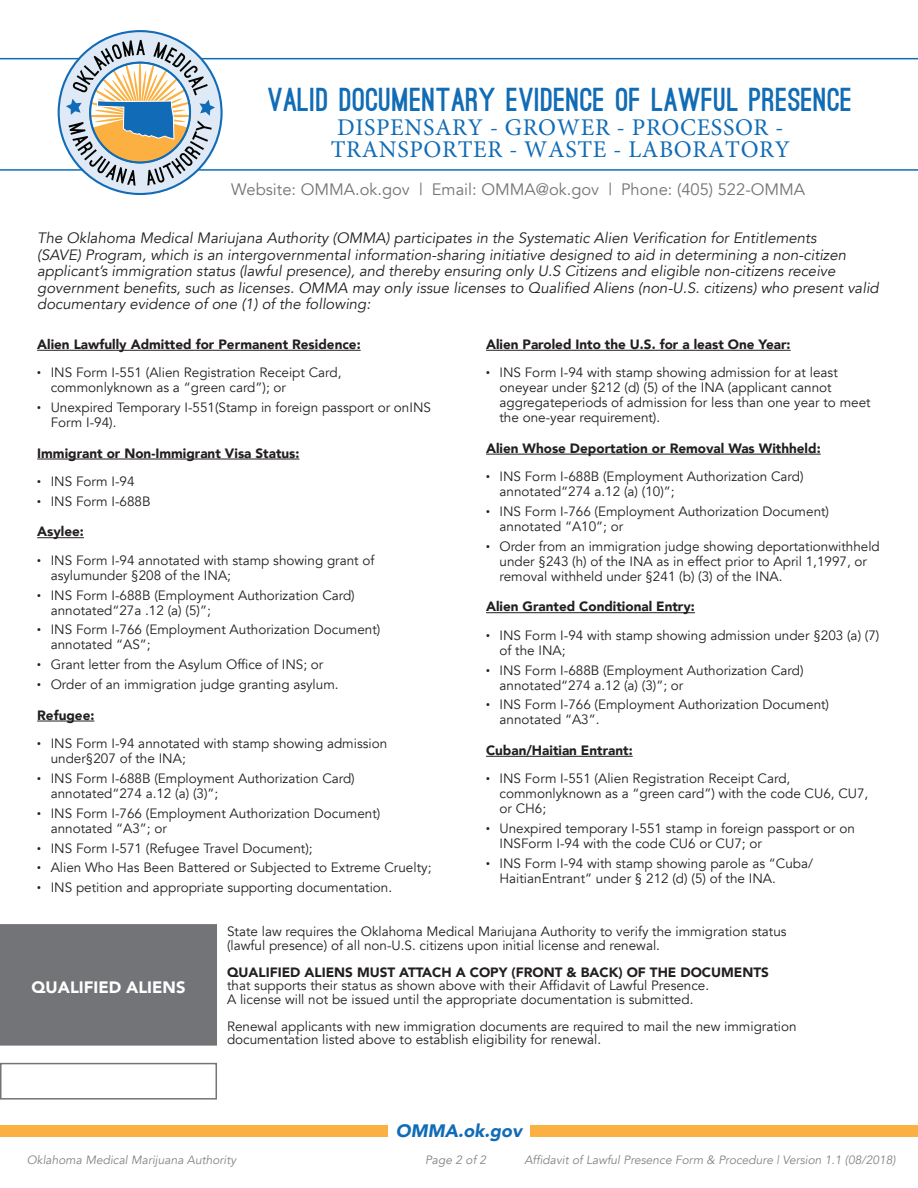
<style>
.page{position:relative;width:918px;height:1188px;background:#fff}
.page>*{position:absolute;margin:0;border:0;box-sizing:border-box;transform-origin:0 0}
.t1{font:900 31.5px "Ostrich Sans";letter-spacing:.02em;color:#116cb6}
.t2{font:24px/22.2px "Minion Pro";letter-spacing:.025em;color:#116cb6}
.Quote_Text{font:italic 900 18px "Avenir";color:#116cb6}
.Paragraph_Style_2{font:16.5px "Avenir";color:#727477}
.Paragraph_Style_2-2{font:900 16.5px "Avenir";color:#fff}
.Quote_Text-2{font:italic 15px/16.5px "Avenir";color:#231f20}
.Quote_Text-3{font:13.5px/15px "Avenir";color:#231f20}
.Paragraph_Style_1{font:900 13.5px "Avenir";color:#231f20}
.t3{font:italic 12px "Avenir";color:#828487}
.s1{font-family:"Bradley Hand ITCTT";font-weight:700}
.s2{font-weight:900}
</style>
<div class="page">
<div style="left:0;top:1125px;width:918px;height:12px;background:#fbb042"></div>
<div style="left:388px;top:1119px;width:142px;height:31px;background:#fff"></div>
<hr style="left:37px;top:350px;width:324px;height:1px;background:#231f20">
<hr style="left:37px;top:459px;width:262px;height:1px;background:#231f20">
<hr style="left:37px;top:537px;width:47px;height:1px;background:#231f20">
<hr style="left:37px;top:721px;width:57px;height:1px;background:#231f20">
<hr style="left:486px;top:350px;width:305px;height:1px;background:#231f20">
<hr style="left:486px;top:454px;width:335px;height:1px;background:#231f20">
<hr style="left:486px;top:612px;width:209px;height:1px;background:#231f20">
<hr style="left:486px;top:756px;width:147px;height:1px;background:#231f20">
<svg style="left:0;top:58px;width:918px;height:113px"></svg>
<svg style="left:57px;top:30px;width:166px;height:165px"></svg>
<div style="left:1px;top:925px;width:215px;height:120px;background:#727477"></div>
<div style="left:0;top:924px;width:217px;height:122px;border:2px solid #727477"></div>
<div style="left:0;top:1063px;width:217px;height:37px;border:2px solid #727477"></div>
<p class="t1" style="left:268px;top:88px;width:586px">VALID DOCUMENTARY EVIDENCE OF LAWFUL PRESENCE</p>
<p class="t2" style="left:331px;top:116px;width:461px">DISPENSARY - GROWER - PROCESSOR -<br>TRANSPORTER - WASTE - LABORATORY</p>
<p class="Paragraph_Style_2" style="left:231px;top:180px;width:576px">Website: OMMA.ok.gov | Email: OMMA@ok.gov | Phone: (405) 522-OMMA</p>
<p class="Quote_Text-2" style="left:37px;top:230px;width:843px">The Oklahoma Medical Mariujana Authority (OMMA) participates in the Systematic Alien Verification for Entitlements<br>(SAVE) Program, which is an intergovernmental information-sharing initiative designed to aid in determining a non-citizen applicant’s immigration status (lawful presence), and thereby ensuring only U.S Citizens and eligible non-citizens receive government benefits, such as licenses. OMMA may only issue licenses to Qualified Aliens (non-U.S. citizens) who present valid documentary evidence of one (1) of the following:</p>
<p class="Paragraph_Style_1" style="left:37px;top:333px;width:325px">Alien Lawfully Admitted for Permanent Residence:</p>
<p class="Quote_Text-3" style="left:51px;top:365px;width:292px;text-indent:-14px"><span class="s1">•</span> INS Form I-551 (Alien Registration Receipt Card, commonlyknown as a “green card”); or</p>
<p class="Quote_Text-3" style="left:51px;top:400px;width:382px;text-indent:-14px"><span class="s1">•</span> Unexpired Temporary I-551(Stamp in foreign passport or onINS<br>Form I-94).</p>
<p class="Paragraph_Style_1" style="left:37px;top:441px;width:264px">Immigrant or Non-Immigrant Visa Status:</p>
<p class="Quote_Text-3" style="left:37px;top:474px;width:99px"><span class="s1">•</span> INS Form I-94</p>
<p class="Quote_Text-3" style="left:37px;top:494px;width:115px"><span class="s1">•</span> INS Form I-688B</p>
<p class="Paragraph_Style_1" style="left:37px;top:520px;width:48px">Asylee:</p>
<p class="Quote_Text-3" style="left:51px;top:553px;width:325px;text-indent:-14px"><span class="s1">•</span> INS Form I-94 annotated with stamp showing grant of asylumunder §208 of the INA;</p>
<p class="Quote_Text-3" style="left:51px;top:588px;width:306px;text-indent:-14px"><span class="s1">•</span> INS Form I-688B (Employment Authorization Card) annotated“27a .12 (a) (5)”;</p>
<p class="Quote_Text-3" style="left:51px;top:623px;width:331px;text-indent:-14px"><span class="s1">•</span> INS Form I-766 (Employment Authorization Document) annotated “AS”;</p>
<p class="Quote_Text-3" style="left:37px;top:657px;width:288px"><span class="s1">•</span> Grant letter from the Asylum Office of INS; or</p>
<p class="Quote_Text-3" style="left:37px;top:677px;width:303px"><span class="s1">•</span> Order of an immigration judge granting asylum.</p>
<p class="Paragraph_Style_1" style="left:37px;top:703px;width:59px">Refugee:</p>
<p class="Quote_Text-3" style="left:51px;top:736px;width:338px;text-indent:-14px"><span class="s1">•</span> INS Form I-94 annotated with stamp showing admission under§207 of the INA;</p>
<p class="Quote_Text-3" style="left:51px;top:771px;width:306px;text-indent:-14px"><span class="s1">•</span> INS Form I-688B (Employment Authorization Card) annotated“274 a.12 (a) (3)”;</p>
<p class="Quote_Text-3" style="left:51px;top:806px;width:331px;text-indent:-14px"><span class="s1">•</span> INS Form I-766 (Employment Authorization Document) annotated “A3”; or</p>
<p class="Quote_Text-3" style="left:37px;top:841px;width:277px"><span class="s1">•</span> INS Form I-571 (Refugee Travel Document);</p>
<p class="Quote_Text-3" style="left:37px;top:861px;width:396px"><span class="s1">•</span> Alien Who Has Been Battered or Subjected to Extreme Cruelty;</p>
<p class="Quote_Text-3" style="left:37px;top:880px;width:356px"><span class="s1">•</span> INS petition and appropriate supporting documentation.</p>
<p class="Paragraph_Style_1" style="left:486px;top:333px;width:306px">Alien Paroled Into the U.S. for a least One Year:</p>
<p class="Quote_Text-3" style="left:500px;top:365px;width:373px;text-indent:-14px"><span class="s1">•</span> INS Form I-94 with stamp showing admission for at least oneyear under §212 (d) (5) of the INA (applicant cannot aggregateperiods of admission for less than one year to meet the one-year requirement).</p>
<p class="Paragraph_Style_1" style="left:486px;top:436px;width:336px">Alien Whose Deportation or Removal Was Withheld:</p>
<p class="Quote_Text-3" style="left:500px;top:469px;width:306px;text-indent:-14px"><span class="s1">•</span> INS Form I-688B (Employment Authorization Card) annotated“274 a.12 (a) (10)”;</p>
<p class="Quote_Text-3" style="left:500px;top:504px;width:331px;text-indent:-14px"><span class="s1">•</span> INS Form I-766 (Employment Authorization Document) annotated “A10”; or</p>
<p class="Quote_Text-3" style="left:500px;top:539px;width:382px;text-indent:-14px"><span class="s1">•</span> Order from an immigration judge showing deportationwithheld under §243 (h) of the INA as in effect prior to April 1,1997, or removal withheld under §241 (b) (3) of the INA.</p>
<p class="Paragraph_Style_1" style="left:486px;top:595px;width:210px">Alien Granted Conditional Entry:</p>
<p class="Quote_Text-3" style="left:500px;top:628px;width:381px;text-indent:-14px"><span class="s1">•</span> INS Form I-94 with stamp showing admission under §203 (a) (7) of the INA;</p>
<p class="Quote_Text-3" style="left:500px;top:663px;width:306px;text-indent:-14px"><span class="s1">•</span> INS Form I-688B (Employment Authorization Card) annotated“274 a.12 (a) (3)”; or</p>
<p class="Quote_Text-3" style="left:500px;top:698px;width:331px;text-indent:-14px"><span class="s1">•</span> INS Form I-766 (Employment Authorization Document) annotated “A3”.</p>
<p class="Paragraph_Style_1" style="left:486px;top:739px;width:148px">Cuban/Haitian Entrant:</p>
<p class="Quote_Text-3" style="left:500px;top:771px;width:370px;text-indent:-14px"><span class="s1">•</span> INS Form I-551 (Alien Registration Receipt Card, commonlyknown as a “green card”) with the code CU6, CU7, or CH6;</p>
<p class="Quote_Text-3" style="left:500px;top:821px;width:357px;text-indent:-14px"><span class="s1">•</span> Unexpired temporary I-551 stamp in foreign passport or on<br>INSForm I-94 with the code CU6 or CU7; or</p>
<p class="Quote_Text-3" style="left:500px;top:856px;width:315px;text-indent:-14px"><span class="s1">•</span> INS Form I-94 with stamp showing parole as “Cuba/<br>HaitianEntrant” under § 212 (d) (5) of the INA.</p>
<p class="Paragraph_Style_2-2" style="left:32px;top:973px;width:156px">QUALIFIED ALIENS</p>
<p class="Quote_Text-3" style="left:227px;top:924px;width:561px">State law requires the Oklahoma Medical Mariujana Authority to verify the immigration status</p>
<p class="Quote_Text-3" style="left:227px;top:938px;width:435px">(lawful presence) of all non-U.S. citizens upon initial license and renewal.</p>
<p class="Quote_Text-3" style="left:227px;top:965px;width:543px;line-height:13.5px"><span class="s2">QUALIFIED ALIENS MUST ATTACH A COPY (FRONT &amp; BACK) OF THE DOCUMENTS </span>that supports their status as shown above with their Affidavit of Lawful Presence.<br>A license will not be issued until the appropriate documentation is submitted.</p>
<p class="Quote_Text-3" style="left:227px;top:1019px;width:571px;line-height:13.5px">Renewal applicants with new immigration documents are required to mail the new immigration documentation listed above to establish eligibility for renewal.</p>
<p class="Quote_Text" style="left:396px;top:1116px;width:128px">OMMA.ok.gov</p>
<p class="t3" style="left:27px;top:1153px;width:211px">Oklahoma Medical Marijuana Authority</p>
<p class="t3" style="left:425px;top:1153px;width:63px">Page 2 of 2</p>
<p class="t3" style="left:524px;top:1153px;width:373px">Affidavit of Lawful Presence Form &amp; Procedure | Version 1.1 (08/2018)</p>
</div>
